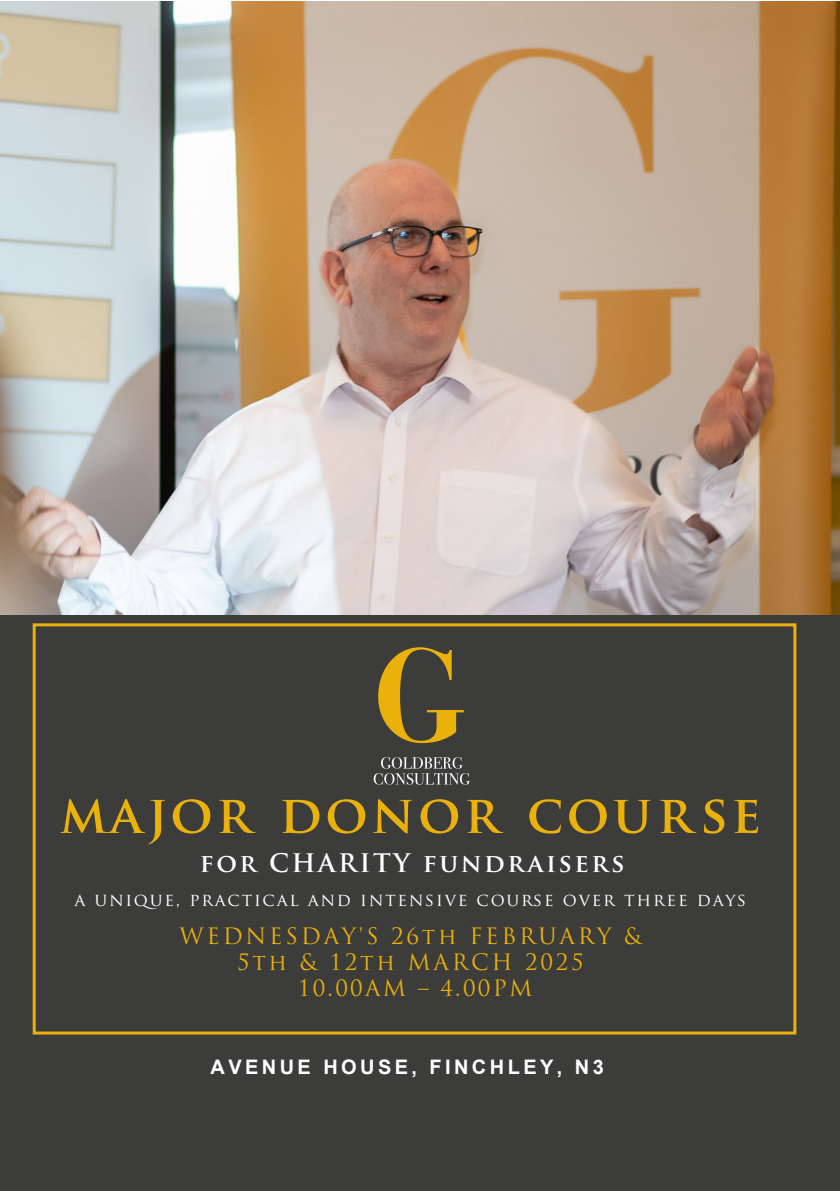
<style>
.page{position:relative;width:840px;height:1191px;background:#fff}
.page>*{position:absolute;margin:0;border:0;box-sizing:border-box;transform-origin:0 0}
.t1{font:700 51.6px "Trajan Pro";letter-spacing:.065em;color:#eab10b}
.t2{font:700 25px "Trajan Pro";letter-spacing:.1em;color:#fff}
.t3{font:22px/26.4px "Trajan Pro";letter-spacing:.125em;color:#eab10b;text-align:center}
.t4{font:700 20px "Arial";letter-spacing:.17em;color:#fff}
.t5{font:17.4px "Trajan Pro";letter-spacing:.1em;color:#fff}
</style>
<div class="page">
<div style="left:0;top:613px;width:839px;height:578px;background:#3c3c3b"></div>
<svg style="left:32px;top:623px;width:765px;height:412px"></svg>
<img style="left:0;top:1px;width:839px;height:613px">
<h1 class="t1" style="left:60px;top:782px;width:702px">major donor course</h1>
<p class="t2" style="left:199px;top:847px;width:426px">for CHARITY fundraisers</p>
<p class="t5" style="left:74px;top:889px;width:673px">a unique, practical and intensive course over three days</p>
<p class="t3" style="left:179px;top:922px;width:463px">WEDNESDAY'S 26th FEBRUARY &amp;<br>5th &amp; 12th MARCH 2025<br>10.00AM – 4.00PM</p>
<p class="t4" style="left:210px;top:1053px;width:394px">AVENUE HOUSE, FINCHLEY, N3</p>
</div>
